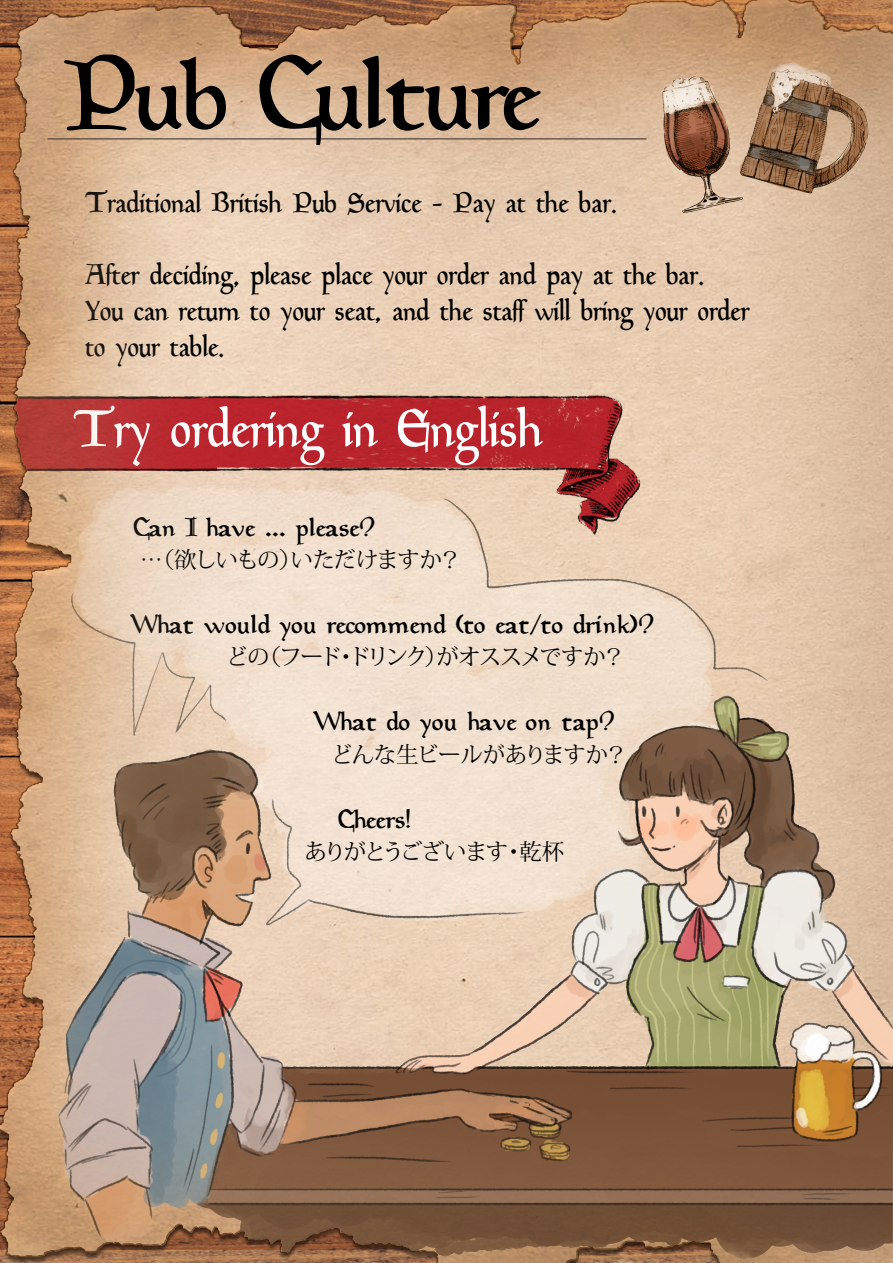
<style>
.page{position:relative;width:893px;height:1263px;background:#fff}
.page>*{position:absolute;margin:0;border:0;box-sizing:border-box;transform-origin:0 0}
.Medieval_Default{font:105px "Goudy Medieval Alternate";letter-spacing:-.05em;color:#000}
.Medieval_White_Title{font:55.5px "Goudy Mediaeval";color:#fff}
.Item_List{font:30px/36px "Goudy Mediaeval";color:#000}
.Medieval_Default-2{font:27px "Goudy Medieval Alternate";color:#000}
.Medieval_Default-3{font:22.5px "Koz Min Pr 6 N";letter-spacing:-.07em;color:#000}
.Medieval_Default-4{font:22.5px "Koz Min Pr 6 N";letter-spacing:-.035em;color:#000}
.Medieval_Default-5{font:22.5px "Koz Min Pr 6 N";letter-spacing:-.09em;color:#000}
</style>
<div class="page">
<img style="left:1px;top:0;width:892px;height:1263px">
<p class="Medieval_Default" style="left:73px;top:30px;width:469px">Pub Culture</p>
<p class="Item_List" style="left:85px;top:187px;width:534px">Traditional British Pub Service - Pay at the bar.</p>
<p class="Item_List" style="left:85px;top:259px;width:621px">After deciding, please place your order and pay at the bar.</p>
<p class="Item_List" style="left:85px;top:295px;width:666px">You can return to your seat, and the staff will bring your order to your table.</p>
<p class="Medieval_White_Title" style="left:73px;top:400px;width:471px">Try ordering in English</p>
<p class="Medieval_Default-2" style="left:134px;top:511px;width:241px">Can I have ... please?</p>
<p class="Medieval_Default-3" style="left:140px;top:547px;width:323px">…（欲しいもの）いただけますか？</p>
<p class="Medieval_Default-2" style="left:132px;top:608px;width:522px">What would you recommend (to eat/to drink)?</p>
<p class="Medieval_Default-3" style="left:226px;top:644px;width:401px">どの（フード・ドリンク）がオススメですか？</p>
<p class="Medieval_Default-2" style="left:315px;top:705px;width:300px">What do you have on tap?</p>
<p class="Medieval_Default-4" style="left:331px;top:742px;width:298px">どんな生ビールがありますか？</p>
<p class="Medieval_Default-2" style="left:338px;top:802px;width:75px">Cheers!</p>
<p class="Medieval_Default-5" style="left:305px;top:839px;width:261px">ありがとうございます・乾杯</p>
</div>
